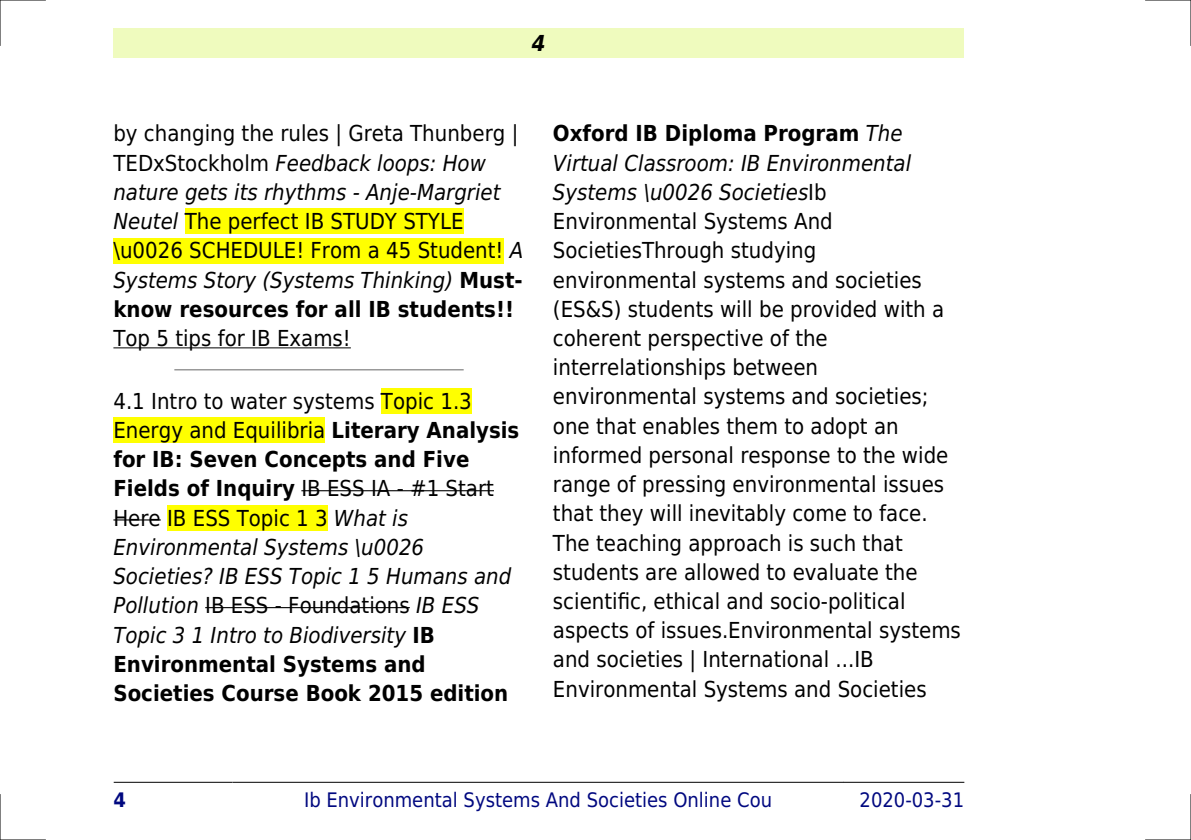
<style>
.page{position:relative;width:1191px;height:840px;background:#fff}
.page>*{position:absolute;margin:0;border:0;box-sizing:border-box;transform-origin:0 0}
.t1{font:22px/29.2px "DejaVu Sans Condensed";color:#000}
.t2{font:700 22px/29.2px "DejaVu Sans Condensed";color:#000}
.t3{font:italic 700 22px "DejaVu Sans Condensed";color:#000}
.t4{font:20px "DejaVu Sans Condensed";color:#000880}
.t5{font:700 20px "DejaVu Sans Condensed";color:#000880}
.s1{font-style:italic}
.s2{font-weight:700}
.s3{font-weight:400}
.s4{font-weight:400;font-style:italic}
</style>
<div class="page">
<div style="left:113px;top:28px;width:851px;height:30px;background:#effbbe"></div>
<hr style="left:114px;top:781px;width:118px;height:1px;background:#000">
<hr style="left:233px;top:781px;width:610px;height:1px;background:#000">
<hr style="left:843px;top:781px;width:121px;height:1px;background:#000">
<div style="left:185px;top:208px;width:278px;height:26px;background:#ff0"></div>
<div style="left:113px;top:238px;width:390px;height:25px;background:#ff0"></div>
<hr style="left:113px;top:347px;width:238px;height:1px;background:#000">
<hr style="left:175px;top:369px;width:288px;height:1px;background:#999">
<div style="left:381px;top:388px;width:91px;height:26px;background:#ff0"></div>
<div style="left:113px;top:417px;width:212px;height:26px;background:#ff0"></div>
<hr style="left:301px;top:490px;width:193px;height:1px;background:#000">
<hr style="left:113px;top:519px;width:48px;height:1px;background:#000">
<div style="left:167px;top:505px;width:161px;height:25px;background:#ff0"></div>
<hr style="left:205px;top:606px;width:205px;height:2px;background:#000">
<hr style="left:0;top:0;width:45px;height:1px;background:#000">
<hr style="left:1145px;top:0;width:46px;height:1px;background:#000">
<hr style="left:0;top:839px;width:45px;height:1px;background:#000">
<hr style="left:1145px;top:839px;width:46px;height:1px;background:#000">
<hr style="left:0;top:0;width:1px;height:45px;background:#000">
<hr style="left:0;top:794px;width:1px;height:45px;background:#000">
<hr style="left:1190px;top:0;width:1px;height:45px;background:#000">
<hr style="left:1190px;top:794px;width:1px;height:45px;background:#000">
<p class="t3" style="left:532px;top:30px;width:15px">4</p>
<p class="t1" style="left:113px;top:119px;width:411px">by changing the rules | Greta Thunberg | TEDxStockholm <span class="s1">Feedback loops: How nature gets its rhythms - Anje-Margriet Neutel</span> The perfect IB STUDY STYLE \u0026 SCHEDULE! From a 45 Student! <span class="s1">A Systems Story (Systems Thinking)</span> <span class="s2">Must&shy;know resources for all IB students!!</span></p>
<p class="t1" style="left:113px;top:323px;width:239px">Top 5 tips for IB Exams!</p>
<p class="t2" style="left:113px;top:386px;width:407px"><span class="s3">4.1 Intro to water systems Topic 1.3<br>Energy and Equilibria</span> Literary Analysis for IB: Seven Concepts and Five Fields of Inquiry <span class="s3">IB ESS IA - #1 Start Here IB ESS Topic 1 3</span> <span class="s4">What is Environmental Systems \u0026<br>Societies? IB ESS Topic 1 5 Humans and Pollution</span> <span class="s3">IB ESS - Foundations</span> <span class="s4">IB ESS Topic 3 1 Intro to Biodiversity</span> IB Environmental Systems and Societies Course Book 2015 edition</p>
<p class="t1" style="left:553px;top:119px;width:409px"><span class="s2">Oxford IB Diploma Program</span> <span class="s1">The Virtual Classroom: IB Environmental Systems \u0026 Societies</span>Ib Environmental Systems And SocietiesThrough studying environmental systems and societies (ES&amp;S) students will be provided with a coherent perspective of the interrelationships between environmental systems and societies; one that enables them to adopt an informed personal response to the wide range of pressing environmental issues that they will inevitably come to face.<br>The teaching approach is such that students are allowed to evaluate the scientific, ethical and socio-political aspects of issues.Environmental systems and societies | International ...IB Environmental Systems and Societies</p>
<p class="t5" style="left:113px;top:787px;width:14px">4</p>
<p class="t4" style="left:304px;top:787px;width:469px">Ib Environmental Systems And Societies Online Cou</p>
<p class="t4" style="left:859px;top:787px;width:106px">2020-03-31</p>
</div>
